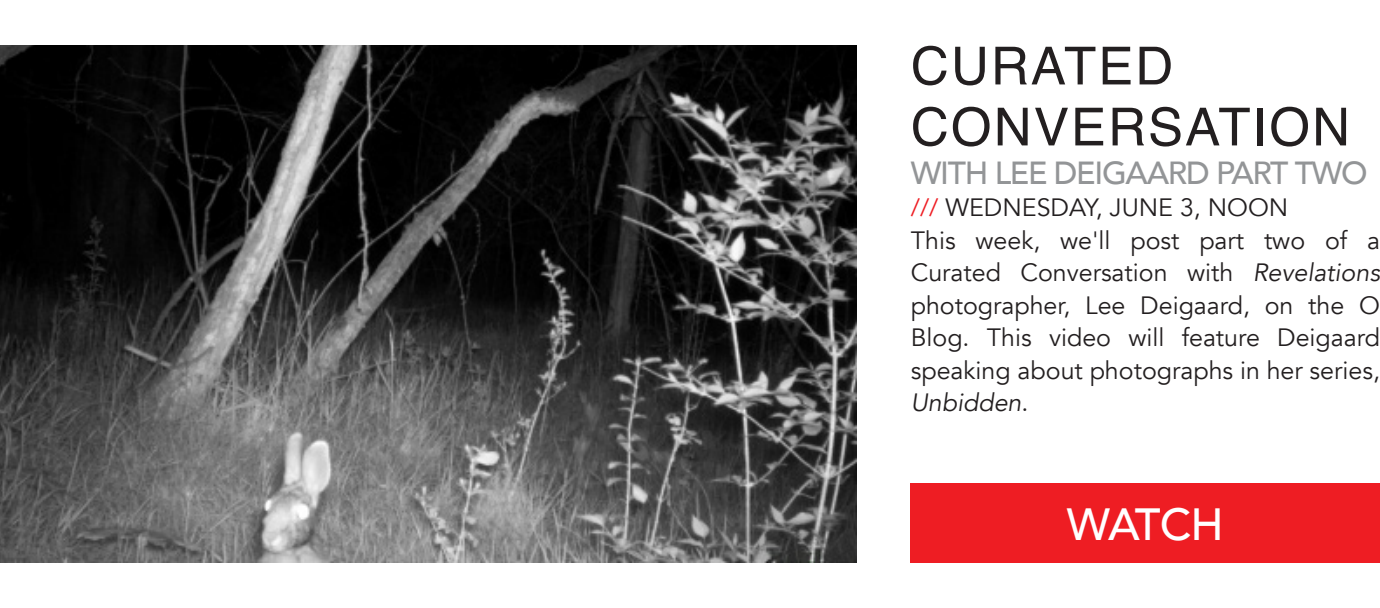
<style>
.page{position:relative;width:1380px;height:608px;background:#fff}
.page>*{position:absolute;margin:0;border:0;box-sizing:border-box;transform-origin:0 0}
.t1{font:52.5px "Helvetica";letter-spacing:.04em;color:#231f20}
.t2{font:500 45px "Avenir";letter-spacing:-.03em;color:#fff}
.t3{font:500 32px "Avenir";letter-spacing:-.04em;color:#939597}
.t4{font:25px/32.5px "Avenir";color:#231f20;text-align:justify}
.s1{color:#ee1d23}
.s2{font-style:italic}
</style>
<div class="page">
<div style="left:911px;top:483px;width:469px;height:79px;background:#ee1d23"></div>
<img style="left:0;top:45px;width:856px;height:517px">
<p class="t1" style="left:911px;top:25px;width:264px">CURATED</p>
<p class="t1" style="left:911px;top:86px;width:441px">CONVERSATION</p>
<p class="t3" style="left:911px;top:145px;width:458px">WITH LEE DEIGAARD PART TWO</p>
<p class="t4" style="left:911px;top:192px;width:379px"><span class="s1">///</span> WEDNESDAY, JUNE 3, NOON</p>
<p class="t4" style="left:911px;top:224px;width:471px">This week, we'll post part two of a Curated Conversation with <span class="s2">Revelations </span>photographer, Lee Deigaard, on the O Blog. This video will feature Deigaard speaking about photographs in her series, <span class="s2">Unbidden</span>.</p>
<p class="t2" style="left:1067px;top:484px;width:159px">WATCH</p>
</div>
